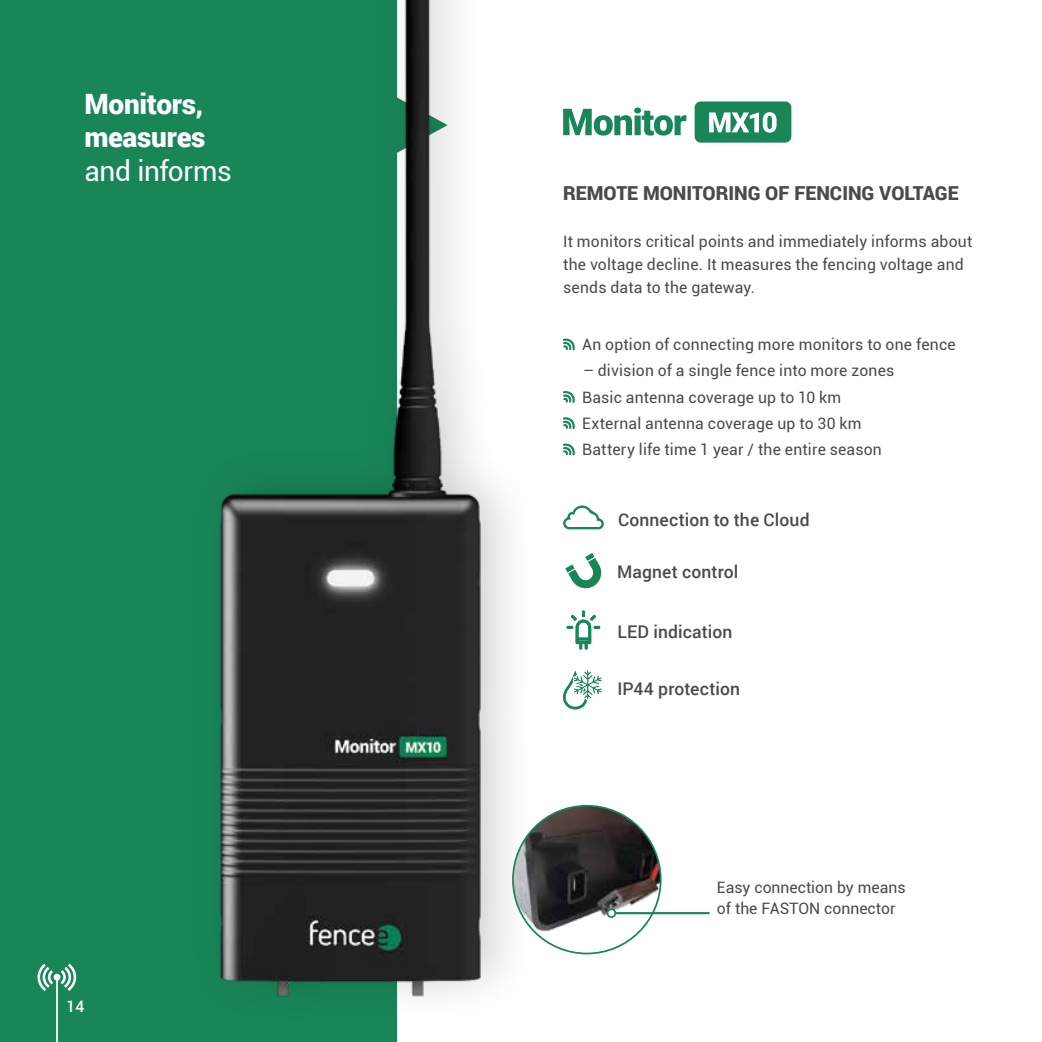
<style>
.page{position:relative;width:1042px;height:1042px;background:#fff}
.page>*{position:absolute;margin:0;border:0;box-sizing:border-box;transform-origin:0 0}
.t1{font:900 28px/33.6px "Roboto";letter-spacing:-.01em;color:#fff}
.t2{font:28px "Roboto";letter-spacing:-.01em;color:#fff}
.t3{font:900 19.25px "Roboto";color:#4a4a49}
.t4{font:500 17.5px "Roboto";letter-spacing:.005em;color:#4a4a49}
.t5{font:15.75px/26.2px "Roboto";letter-spacing:.01em;color:#4a4a49}
.t6{font:500 15.75px "Roboto";color:#fff}
</style>
<div class="page">
<div style="left:0;top:0;width:397px;height:1042px;background:#198658"></div>
<div style="left:694px;top:101px;width:97px;height:42px;background:#198658;border-radius:6px"></div>
<svg style="left:709px;top:112px;width:67px;height:21px"></svg>
<svg style="left:563px;top:107px;width:123px;height:29px"></svg>
<svg style="left:566px;top:610px;width:34px;height:40px"></svg>
<svg style="left:565px;top:553px;width:37px;height:36px"></svg>
<svg style="left:563px;top:338px;width:11px;height:13px"></svg>
<svg style="left:563px;top:391px;width:11px;height:12px"></svg>
<svg style="left:563px;top:417px;width:11px;height:12px"></svg>
<svg style="left:563px;top:443px;width:11px;height:13px"></svg>
<svg style="left:563px;top:505px;width:41px;height:25px"></svg>
<div style="left:189px;top:0;width:349px;height:1031px;background:#000;opacity:.19"></div>
<img style="left:189px;top:0;width:319px;height:1002px">
<svg style="left:562px;top:669px;width:41px;height:41px"></svg>
<img style="left:513px;top:806px;width:148px;height:147px;border-radius:74px">
<svg style="left:606px;top:908px;width:10px;height:10px"></svg>
<div style="left:608px;top:910px;width:7px;height:6px;background:#fff;border-radius:50%"></div>
<hr style="left:616px;top:912px;width:93px;height:2px;background:#198658">
<svg style="left:37px;top:963px;width:39px;height:79px"></svg>
<h1 class="t1" style="left:84px;top:86px;width:123px">Monitors, measures</h1>
<h1 class="t2" style="left:84px;top:151px;width:149px">and informs</h1>
<p class="t6" style="left:66px;top:995px;width:20px">14</p>
<p class="t3" style="left:563px;top:180px;width:397px">REMOTE MONITORING OF FENCING VOLTAGE</p>
<p class="t5" style="left:563px;top:229px;width:411px;line-height:22.8px">It monitors critical points and immediately informs about the voltage decline. It measures the fencing voltage and sends data to the gateway.</p>
<p class="t5" style="left:582px;top:331px;width:375px">An option of connecting more monitors to one fence</p>
<p class="t5" style="left:582px;top:357px;width:314px">– division of a single fence into more zones Basic antenna coverage up to 10 km External antenna coverage up to 30 km Battery life time 1 year / the entire season</p>
<p class="t4" style="left:618px;top:507px;width:193px">Connection to the Cloud</p>
<p class="t4" style="left:617px;top:559px;width:123px">Magnet control</p>
<p class="t4" style="left:617px;top:620px;width:117px">LED indication</p>
<p class="t4" style="left:617px;top:676px;width:124px">IP44 protection</p>
<p class="t5" style="left:717px;top:876px;width:190px;line-height:21px">Easy connection by means of the FASTON connector</p>
</div>
